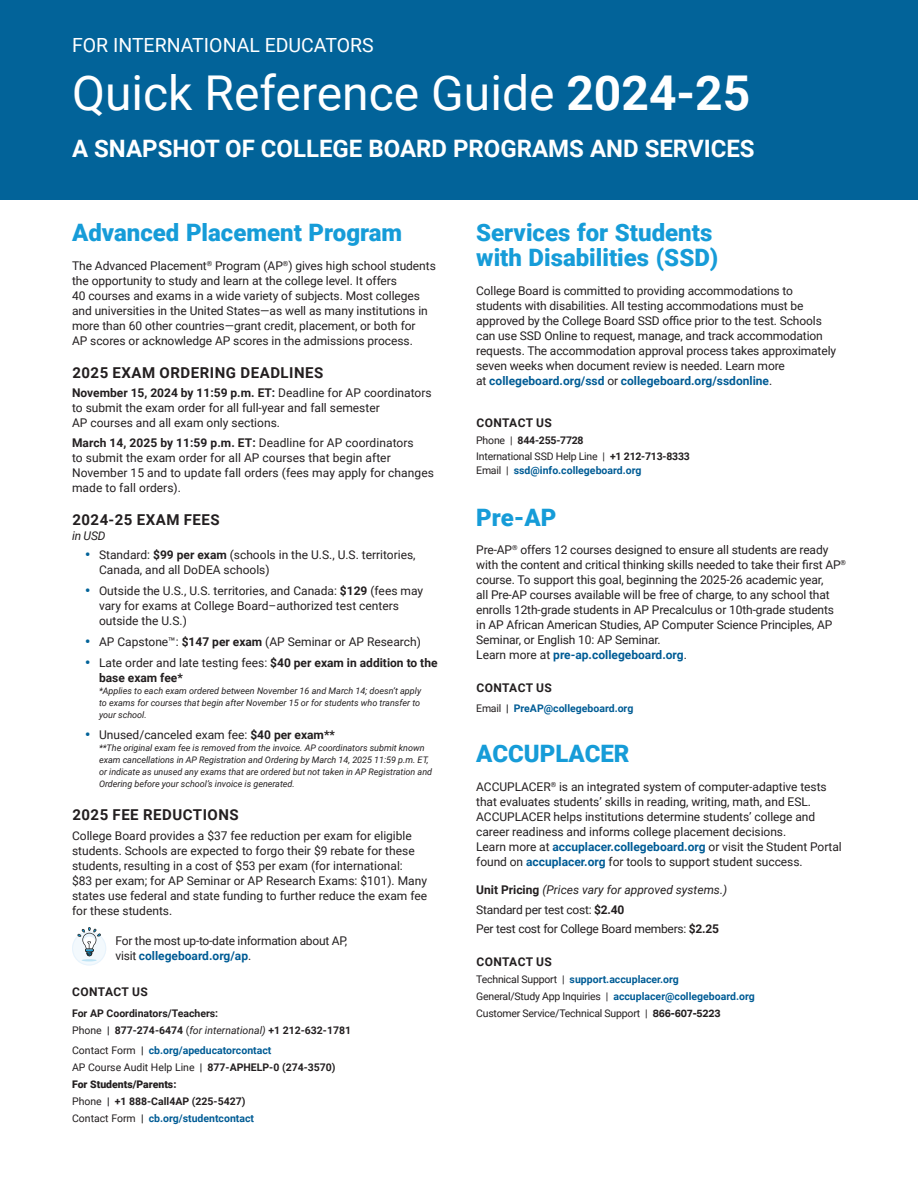
<style>
.page{position:relative;width:918px;height:1188px;background:#fff}
.page>*{position:absolute;margin:0;border:0;box-sizing:border-box;transform-origin:0 0}
.Bullets{font:48px "Roboto";color:#fff}
.H3__Head____21_Auto____Lex_Reg__w_cor__b{font:900 24px/25.2px "Roboto";color:#169cd8}
.Bullets-2{font:700 24px "Roboto";color:#fff}
.Bullets-3{font:19.5px "Roboto";color:#fff}
.Head__10_13____Akt_XBold____All_Caps{font:700 15px "Roboto";letter-spacing:.035em;color:#231f20}
.Body{font:12px/15px "Roboto";letter-spacing:-.005em;color:#231f20}
.Head__10_13____Akt_XBold____All_Caps-2{font:700 12px/15px "Roboto";color:#231f20}
.Roboto_-_H3{font:italic 12px "Roboto";color:#231f20}
.Head__10_13____Akt_XBold____All_Caps-3{font:700 12px "Roboto";letter-spacing:.02em;color:#231f20}
.Body-2{font:italic 12px "Roboto";color:#231f20}
.Body-3{font:700 10.5px "Roboto";color:#005c95}
.Body-4{font:700 10.5px "Roboto";color:#231f20}
.Body-5{font:10.5px "Roboto";letter-spacing:-.02em;color:#231f20}
.Roboto_-_H3-2{font:700 10.5px "Roboto";color:#231f20}
.Body-6{font:900 10.5px "Roboto";color:#231f20}
.Body-7{font:700 10.5px "Roboto";letter-spacing:-.02em;color:#231f20}
.t1{font:italic 9px/12px "Roboto";letter-spacing:-.005em;color:#231f20;text-align:justify}
.s1{font-weight:700}
.s2{font-family:"Aktiv Grotesk";font-size:12.75px;color:#026399}
.s3{font-family:"Aktiv Grotesk";font-weight:400;font-size:12.75px;color:#026399}
.s4{font-weight:400}
.s5{font-weight:700;color:#005c95}
.s6{font-weight:400;color:#020304}
.s7{font-weight:400;font-style:italic}
.s8{font-weight:400;color:#231f20}
.s9{font-weight:700;font-style:normal}
.s10{font-family:"Aktiv Grotesk";font-weight:700}
</style>
<div class="page">
<div style="left:0;top:0;width:918px;height:199px;background:#026399"></div>
<svg style="left:72px;top:927px;width:34px;height:38px"></svg>
<p class="Bullets-3" style="left:72px;top:32px;width:303px">FOR INTERNATIONAL EDUCATORS</p>
<p class="Bullets" style="left:72px;top:59px;width:680px">Quick Reference Guide <span class="s1">2024-25</span></p>
<p class="Bullets-2" style="left:72px;top:131px;width:684px">A SNAPSHOT OF COLLEGE BOARD PROGRAMS AND SERVICES</p>
<p class="H3__Head____21_Auto____Lex_Reg__w_cor__b" style="left:72px;top:219px;width:332px">Advanced Placement Program</p>
<p class="Body" style="left:72px;top:258px;width:365px">The Advanced Placement<sup>®</sup> Program (AP<sup>®</sup>) gives high school students the opportunity to study and learn at the college level. It offers<br>40 courses and exams in a wide variety of subjects. Most colleges and universities in the United States—as well as many institutions in more than 60 other countries—grant credit, placement, or both for<br>AP scores or acknowledge AP scores in the admissions process.</p>
<p class="Head__10_13____Akt_XBold____All_Caps" style="left:72px;top:362px;width:253px">2025 EXAM ORDERING DEADLINES</p>
<p class="Body" style="left:72px;top:385px;width:361px"><span class="s1">November 15, 2024 by 11:59 p.m. ET:</span> Deadline for AP coordinators to submit the exam order for all full-year and fall semester<br>AP courses and all exam only sections.</p>
<p class="Body" style="left:72px;top:435px;width:363px"><span class="s1">March 14, 2025 by 11:59 p.m. ET:</span> Deadline for AP coordinators<br>to submit the exam order for all AP courses that begin after November 15 and to update fall orders (fees may apply for changes made to fall orders).</p>
<p class="Head__10_13____Akt_XBold____All_Caps" style="left:72px;top:509px;width:149px">2024-25 EXAM FEES</p>
<p class="Body-2" style="left:72px;top:527px;width:35px">in USD</p>
<p class="Body" style="left:99px;top:547px;width:318px;text-indent:-14px"><span class="s2">•</span> Standard: <span class="s1">$99 per exam</span> (schools in the U.S., U.S. territories,<br>Canada, and all DoDEA schools)</p>
<p class="Body" style="left:99px;top:583px;width:326px;text-indent:-14px"><span class="s2">•</span> Outside the U.S., U.S. territories, and Canada: <span class="s1">$129</span> (fees may vary for exams at College Board–authorized test centers outside the U.S.)</p>
<p class="Body" style="left:86px;top:634px;width:337px"><span class="s2">•</span> AP Capstone™: <span class="s1">$147 per exam</span> (AP Seminar or AP Research)</p>
<p class="Head__10_13____Akt_XBold____All_Caps-2" style="left:99px;top:655px;width:340px;text-indent:-14px"><span class="s3">•</span> <span class="s4">Late order and late testing fees:</span> $40 per exam in addition to the base exam fee*</p>
<p class="t1" style="left:99px;top:685px;width:324px">*Applies to each exam ordered between November 16 and March 14; doesn’t apply to exams for courses that begin after November 15 or for students who transfer to your school.</p>
<p class="Body" style="left:86px;top:727px;width:251px"><span class="s2">•</span> Unused/canceled exam fee: <span class="s1">$40 per exam**</span></p>
<p class="t1" style="left:99px;top:742px;width:335px;text-align:left">**The original exam fee is removed from the invoice. AP coordinators submit known exam cancellations in AP Registration and Ordering by March 14, 2025 11:59 p.m. ET, or indicate as unused any exams that are ordered but not taken in AP Registration and Ordering before your school’s invoice is generated.</p>
<p class="Head__10_13____Akt_XBold____All_Caps" style="left:72px;top:804px;width:168px">2025 FEE REDUCTIONS</p>
<p class="Body" style="left:72px;top:828px;width:357px">College Board provides a $37 fee reduction per exam for eligible students. Schools are expected to forgo their $9 rebate for these students, resulting in a cost of $53 per exam (for international:<br>$83 per exam; for AP Seminar or AP Research Exams: $101). Many states use federal and state funding to further reduce the exam fee for these students.</p>
<p class="Body" style="left:116px;top:933px;width:233px">For the most up-to-date information about AP, visit <span class="s5">collegeboard.org/ap</span>.</p>
<p class="Head__10_13____Akt_XBold____All_Caps-3" style="left:72px;top:983px;width:77px">CONTACT US</p>
<p class="Roboto_-_H3-2" style="left:72px;top:1006px;width:148px">For AP Coordinators/Teachers:</p>
<p class="Body-4" style="left:72px;top:1023px;width:281px"><span class="s4">Phone</span> <span class="s6">|</span> 877-274-6474 <span class="s4">(</span><span class="s7">for international)</span> +1 212-632-1781</p>
<p class="Body-3" style="left:72px;top:1043px;width:201px"><span class="s8">Contact Form</span> <span class="s6">|</span> cb.org/apeducatorcontact</p>
<p class="Body-4" style="left:72px;top:1060px;width:265px"><span class="s4">AP Course Audit Help Line</span> <span class="s6">|</span> 877-APHELP-0 (274-3570)</p>
<p class="Body-6" style="left:72px;top:1077px;width:106px">For Students/Parents:</p>
<p class="Body-4" style="left:72px;top:1094px;width:175px"><span class="s4">Phone</span> <span class="s6">|</span> +1 888-Call4AP (225-5427)</p>
<p class="Body-3" style="left:72px;top:1111px;width:184px"><span class="s8">Contact Form</span> <span class="s6">|</span> cb.org/studentcontact</p>
<p class="H3__Head____21_Auto____Lex_Reg__w_cor__b" style="left:476px;top:219px;width:244px">Services for Students with Disabilities (SSD)</p>
<p class="Body" style="left:476px;top:283px;width:361px">College Board is committed to providing accommodations to students with disabilities. All testing accommodations must be approved by the College Board SSD office prior to the test. Schools can use SSD Online to request, manage, and track accommodation requests. The accommodation approval process takes approximately seven weeks when document review is needed. Learn more<br>at <span class="s5">collegeboard.org/ssd</span> or <span class="s5">collegeboard.org/ssdonline</span>.</p>
<p class="Head__10_13____Akt_XBold____All_Caps-3" style="left:476px;top:414px;width:77px">CONTACT US</p>
<p class="Body-7" style="left:476px;top:433px;width:109px"><span class="s4">Phone |</span> 844-255-7728</p>
<p class="Body-5" style="left:476px;top:449px;width:215px">International SSD Help Line | <span class="s1">+1 212-713-8333</span></p>
<p class="Body-3" style="left:476px;top:463px;width:167px"><span class="s8">Email |</span> ssd@info.collegeboard.org</p>
<p class="H3__Head____21_Auto____Lex_Reg__w_cor__b" style="left:476px;top:504px;width:82px">Pre-AP</p>
<p class="Body" style="left:476px;top:542px;width:371px">Pre-AP<sup>®</sup> offers 12 courses designed to ensure all students are ready with the content and critical thinking skills needed to take their first AP<sup>® </sup>course. To support this goal, beginning the 2025-26 academic year,<br>all Pre-AP courses available will be free of charge, to any school that enrolls 12th-grade students in AP Precalculus or 10th-grade students in AP African American Studies, AP Computer Science Principles, AP Seminar, or English 10: AP Seminar.<br>Learn more at <span class="s5">pre-ap.collegeboard.org</span>.</p>
<p class="Head__10_13____Akt_XBold____All_Caps-3" style="left:476px;top:680px;width:77px">CONTACT US</p>
<p class="Body-3" style="left:476px;top:701px;width:159px"><span class="s8">Email</span> <span class="s6">|</span> PreAP@collegeboard.org</p>
<p class="H3__Head____21_Auto____Lex_Reg__w_cor__b" style="left:476px;top:740px;width:155px">ACCUPLACER</p>
<p class="Body" style="left:476px;top:778px;width:367px">ACCUPLACER<sup>®</sup> is an integrated system of computer-adaptive tests that evaluates students’ skills in reading, writing, math, and ESL.<br>ACCUPLACER helps institutions determine students’ college and career readiness and informs college placement decisions.<br>Learn more at <span class="s5">accuplacer.collegeboard.org</span> or visit the Student Portal found on <span class="s5">accuplacer.org</span> for tools to support student success.</p>
<p class="Roboto_-_H3" style="left:476px;top:881px;width:252px"><span class="s9">Unit Pricing</span> (Prices vary for approved systems.)</p>
<p class="Body" style="left:476px;top:901px;width:150px">Standard per test cost: <span class="s1">$2.40</span></p>
<p class="Body" style="left:476px;top:921px;width:244px">Per test cost for College Board members: <span class="s1">$2.25</span></p>
<p class="Head__10_13____Akt_XBold____All_Caps-3" style="left:476px;top:953px;width:77px">CONTACT US</p>
<p class="Body-3" style="left:476px;top:972px;width:204px"><span class="s8">Technical Support |</span> support.accuplacer.org</p>
<p class="Body-3" style="left:476px;top:989px;width:280px"><span class="s8">General/Study App Inquiries |</span> accuplacer@collegeboard.org</p>
<p class="Body-5" style="left:476px;top:1006px;width:246px">Customer Service/Technical Support | <span class="s10">866-607-5223</span></p>
</div>
